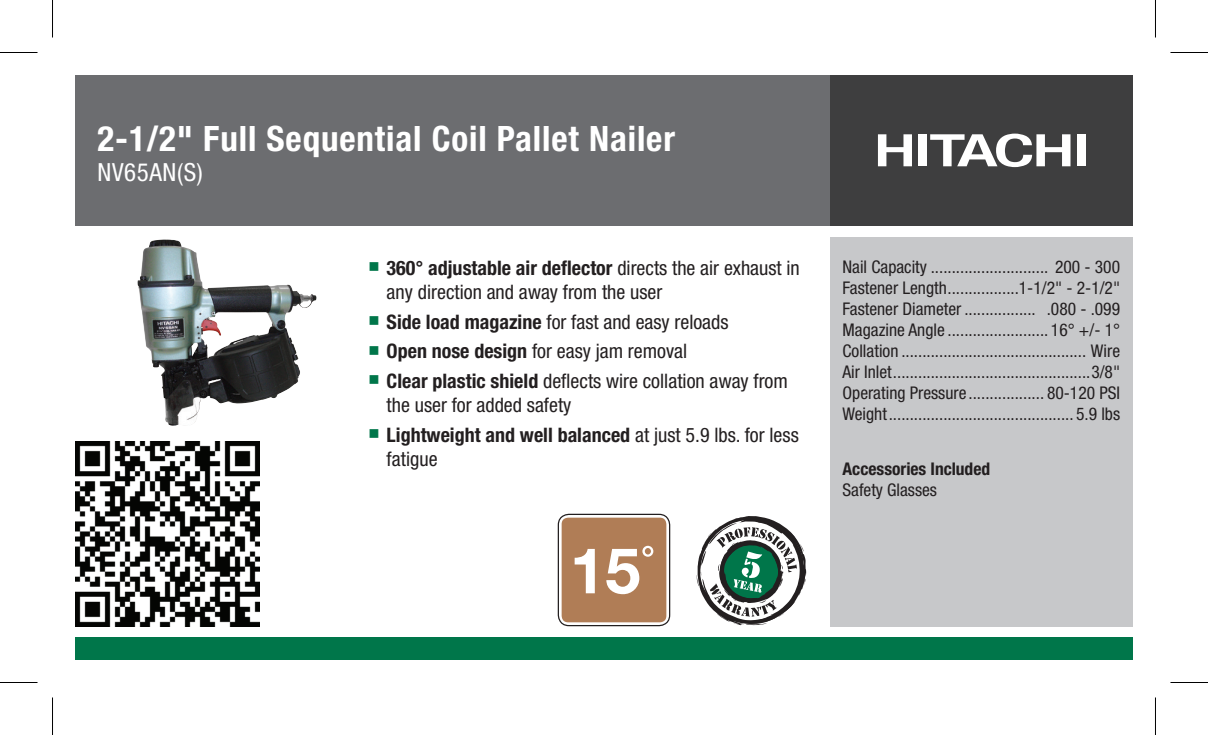
<style>
.page{position:relative;width:1208px;height:735px;background:#fff}
.page>*{position:absolute;margin:0;border:0;box-sizing:border-box;transform-origin:0 0}
.t1{font:700 condensed 35px "Helvetica Neue";letter-spacing:.025em;color:#fff}
.t2{font:condensed 25px "Helvetica Neue";letter-spacing:.025em;color:#fff}
.t3{font:condensed 20px/24px "Helvetica Neue";color:#231f20}
.t4{font:condensed 17.5px/21px "Helvetica Neue";color:#231f20;text-align:justify}
.t5{font:700 condensed 17.5px "Helvetica Neue";color:#231f20}
.s1{color:#00764a}
.s2{font-weight:700}
</style>
<div class="page">
<div style="left:830px;top:237px;width:302px;height:389px;background:#c7c8ca"></div>
<div style="left:75px;top:75px;width:755px;height:151px;background:#6c6d70"></div>
<div style="left:830px;top:75px;width:302px;height:151px;background:#3e3e3f"></div>
<div style="left:1077px;top:134px;width:8px;height:32px;background:#fff"></div>
<svg style="left:878px;top:134px;width:34px;height:32px"></svg>
<div style="left:918px;top:134px;width:9px;height:32px;background:#fff"></div>
<svg style="left:930px;top:134px;width:140px;height:33px"></svg>
<div style="left:75px;top:638px;width:1057px;height:22px;background:#00764a"></div>
<img style="left:137px;top:239px;width:163px;height:187px">
<img style="left:75px;top:442px;width:184px;height:184px">
<svg style="left:558px;top:514px;width:112px;height:112px;background:#be9475"></svg>
<div style="left:558px;top:514px;width:112px;height:112px;border:1px solid #231f20;border-radius:11px"></div>
<svg style="left:696px;top:516px;width:110px;height:110px"></svg>
<hr style="left:0;top:52px;width:38px;height:1px;background:#000">
<hr style="left:1170px;top:52px;width:38px;height:1px;background:#000">
<hr style="left:0;top:682px;width:38px;height:1px;background:#000">
<hr style="left:1170px;top:682px;width:38px;height:1px;background:#000">
<hr style="left:52px;top:0;width:1px;height:38px;background:#000">
<hr style="left:52px;top:698px;width:1px;height:37px;background:#000">
<hr style="left:1155px;top:0;width:1px;height:38px;background:#000">
<hr style="left:1155px;top:698px;width:1px;height:37px;background:#000">
<h1 class="t1" style="left:98px;top:118px;width:579px">2-1/2" Full Sequential Coil Pallet Nailer</h1>
<h2 class="t2" style="left:98px;top:158px;width:107px">NV65AN(S)</h2>
<p class="t3" style="left:386px;top:256px;width:415px;text-indent:-18px"><span class="s1">■</span> <span class="s2">360° adjustable air deflector</span> directs the air exhaust in any direction and away from the user</p>
<p class="t3" style="left:368px;top:310px;width:361px"><span class="s1">■</span> <span class="s2">Side load magazine</span> for fast and easy reloads</p>
<p class="t3" style="left:368px;top:339px;width:320px"><span class="s1">■</span> <span class="s2">Open nose design</span> for easy jam removal</p>
<p class="t3" style="left:386px;top:369px;width:403px;text-indent:-18px"><span class="s1">■</span> <span class="s2">Clear plastic shield</span> deflects wire collation away from the user for added safety</p>
<p class="t3" style="left:386px;top:422px;width:414px;text-indent:-18px"><span class="s1">■</span> <span class="s2">Lightweight and well balanced</span> at just 5.9 lbs. for less fatigue</p>
<p class="t4" style="left:842px;top:256px;width:279px">Nail Capacity ............................ 200 - 300<br>Fastener Length.................1-1/2" - 2-1/2" Fastener Diameter ................. .080 - .099<br>Magazine Angle ........................ 16° +/- 1° Collation ............................................ Wire Air Inlet...............................................3/8" Operating Pressure .................. 80-120 PSI Weight............................................ 5.9 lbs</p>
<p class="t5" style="left:842px;top:458px;width:149px">Accessories Included</p>
<p class="t4" style="left:842px;top:479px;width:96px">Safety Glasses</p>
</div>
